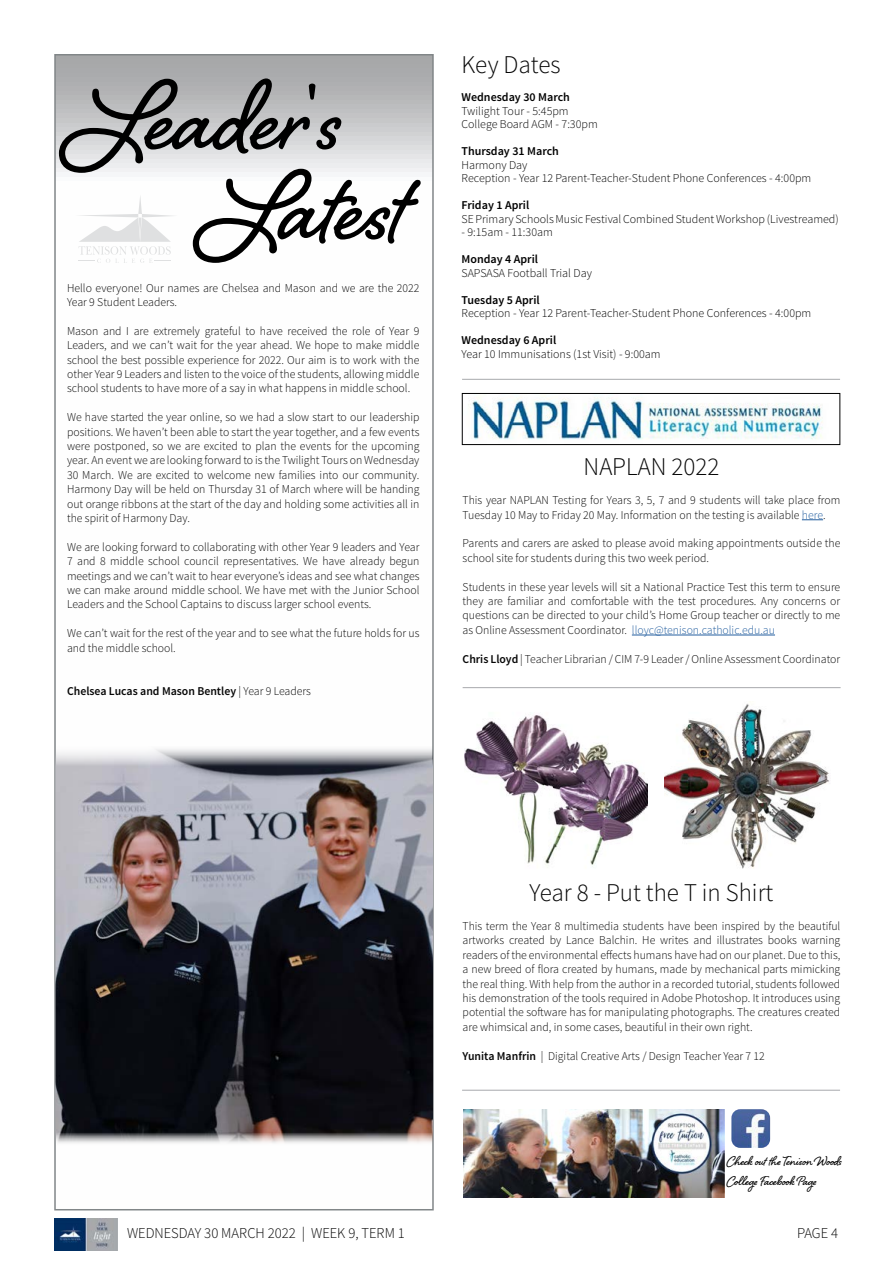
<style>
.page{position:relative;width:893px;height:1263px;background:#fff}
.page>*{position:absolute;margin:0;border:0;box-sizing:border-box;transform-origin:0 0}
.t1{font:700 127.5px/90px "Shelby";color:#000}
.t2{font:300 25.5px "Source Sans Pro";color:#060606}
.t3{font:700 16.5px/19.8px "Shelby";color:#000}
.t4{font:300 15px "Source Sans Pro";color:#060606}
.t5{font:300 12px/14.4px "Source Sans Pro";color:#060606;text-align:justify}
.t6{font:300 12px/13.5px "Source Sans Pro";color:#000}
.t7{font:600 12px "Source Sans Pro";color:#000}
.t8{font:600 12px "Source Sans Pro";color:#060606}
.s1{font-weight:300}
.s2{color:#235e9f}
.s3{font-weight:600}
</style>
<div class="page">
<img style="left:54px;top:1218px;width:64px;height:32px">
<hr style="left:462px;top:379px;width:378px;height:1px;background:#a7a9ac">
<svg style="left:57px;top:57px;width:374px;height:115px;background:#c5c5c7"></svg>
<img style="left:56px;top:749px;width:376px;height:394px">
<svg style="left:78px;top:196px;width:95px;height:67px"></svg>
<svg style="left:802px;top:519px;width:21px;height:1px"></svg>
<hr style="left:632px;top:635px;width:143px;height:1px;background:#235e9f">
<img style="left:468px;top:397px;width:355px;height:43px">
<div style="left:462px;top:393px;width:378px;height:52px;border:1px solid #000"></div>
<hr style="left:463px;top:687px;width:378px;height:1px;background:#a7a9ac">
<img style="left:465px;top:715px;width:183px;height:152px">
<img style="left:664px;top:703px;width:165px;height:166px">
<img style="left:464px;top:1110px;width:260px;height:88px">
<img style="left:731px;top:1109px;width:39px;height:39px">
<hr style="left:462px;top:1090px;width:378px;height:1px;background:#a7a9ac">
<h1 class="t1" style="left:201px;top:60px;width:206px;text-indent:-134px">Leader's<br>Latest</h1>
<p class="t5" style="left:67px;top:280px;width:354px">Hello everyone! Our names are Chelsea and Mason and we are the 2022<br>Year 9 Student Leaders.</p>
<p class="t5" style="left:67px;top:324px;width:354px">Mason and I are extremely grateful to have received the role of Year 9<br>Leaders, and we can’t wait for the year ahead. We hope to make middle school the best possible experience for 2022. Our aim is to work with the other Year 9 Leaders and listen to the voice of the students, allowing middle school students to have more of a say in what happens in middle school.</p>
<p class="t5" style="left:67px;top:410px;width:354px">We have started the year online, so we had a slow start to our leadership positions. We haven’t been able to start the year together, and a few events were postponed, so we are excited to plan the events for the upcoming year. An event we are looking forward to is the Twilight Tours on Wednesday 30 March. We are excited to welcome new families into our community.<br>Harmony Day will be held on Thursday 31 of March where will be handing out orange ribbons at the start of the day and holding some activities all in the spirit of Harmony Day.</p>
<p class="t5" style="left:67px;top:540px;width:354px">We are looking forward to collaborating with other Year 9 leaders and Year 7 and 8 middle school council representatives. We have already begun meetings and we can’t wait to hear everyone’s ideas and see what changes we can make around middle school. We have met with the Junior School Leaders and the School Captains to discuss larger school events.</p>
<p class="t5" style="left:67px;top:626px;width:354px">We can’t wait for the rest of the year and to see what the future holds for us and the middle school.</p>
<p class="t8" style="left:67px;top:683px;width:245px">Chelsea Lucas and Mason Bentley <span class="s1">| Year 9 Leaders</span></p>
<h2 class="t2" style="left:461px;top:49px;width:101px">Key Dates</h2>
<p class="t7" style="left:461px;top:89px;width:110px">Wednesday 30 March</p>
<p class="t6" style="left:461px;top:104px;width:138px">Twilight Tour - 5:45pm<br>College Board AGM - 7:30pm</p>
<p class="t7" style="left:461px;top:143px;width:99px">Thursday 31 March</p>
<p class="t6" style="left:461px;top:158px;width:351px">Harmony Day<br>Reception - Year 12 Parent-Teacher-Student Phone Conferences - 4:00pm</p>
<p class="t7" style="left:461px;top:197px;width:69px">Friday 1 April</p>
<p class="t6" style="left:461px;top:212px;width:379px">SE Primary Schools Music Festival Combined Student Workshop (Livestreamed)</p>
<p class="t6" style="left:461px;top:225px;width:93px">- 9:15am - 11:30am</p>
<p class="t7" style="left:461px;top:251px;width:78px">Monday 4 April</p>
<p class="t6" style="left:461px;top:266px;width:132px">SAPSASA Football Trial Day</p>
<p class="t7" style="left:461px;top:292px;width:80px">Tuesday 5 April</p>
<p class="t6" style="left:461px;top:306px;width:351px">Reception - Year 12 Parent-Teacher-Student Phone Conferences - 4:00pm</p>
<p class="t7" style="left:461px;top:332px;width:96px">Wednesday 6 April</p>
<p class="t6" style="left:461px;top:347px;width:201px">Year 10 Immunisations (1st Visit) - 9:00am</p>
<h2 class="t2" style="left:584px;top:451px;width:137px">NAPLAN 2022</h2>
<p class="t5" style="left:463px;top:493px;width:379px">This year NAPLAN Testing for Years 3, 5, 7 and 9 students will take place from<br>Tuesday 10 May to Friday 20 May. Information on the testing is available <span class="s2">here</span>.</p>
<p class="t5" style="left:463px;top:536px;width:379px">Parents and carers are asked to please avoid making appointments outside the school site for students during this two week period.</p>
<p class="t5" style="left:463px;top:579px;width:379px">Students in these year levels will sit a National Practice Test this term to ensure they are familiar and comfortable with the test procedures. Any concerns or questions can be directed to your child’s Home Group teacher or directly to me as Online Assessment Coordinator. <span class="s2">lloyc@tenison.catholic.edu.au</span></p>
<p class="t5" style="left:463px;top:651px;width:379px"><span class="s3">Chris Lloyd</span> | Teacher Librarian / CIM 7-9 Leader / Online Assessment Coordinator</p>
<h2 class="t2" style="left:530px;top:877px;width:245px">Year 8 - Put the T in Shirt</h2>
<p class="t5" style="left:463px;top:919px;width:379px">This term the Year 8 multimedia students have been inspired by the beautiful artworks created by Lance Balchin. He writes and illustrates books warning readers of the environmental effects humans have had on our planet. Due to this, a new breed of flora created by humans, made by mechanical parts mimicking the real thing. With help from the author in a recorded tutorial, students followed his demonstration of the tools required in Adobe Photoshop. It introduces using potential the software has for manipulating photographs. The creatures created are whimsical and, in some cases, beautiful in their own right.</p>
<p class="t5" style="left:463px;top:1048px;width:304px"><span class="s3">Yunita Manfrin</span> | Digital Creative Arts / Design Teacher Year 7 12</p>
<h3 class="t3" style="left:727px;top:1150px;width:116px">Check out the Tenison Woods<br>College Facebook Page</h3>
<p class="t4" style="left:127px;top:1223px;width:279px">WEDNESDAY 30 MARCH 2022 | WEEK 9, TERM 1</p>
<p class="t4" style="left:797px;top:1224px;width:43px">PAGE 4</p>
</div>
